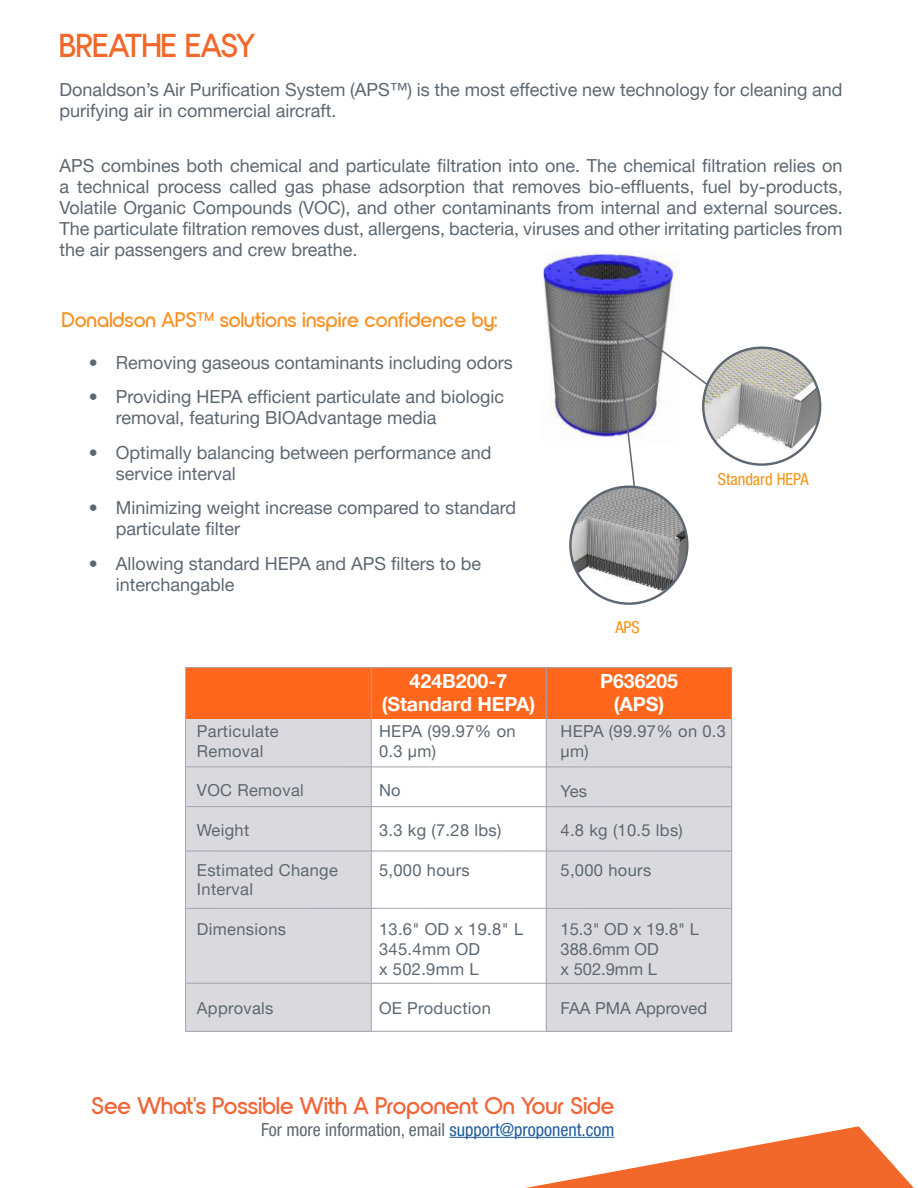
<style>
.page{position:relative;width:918px;height:1188px;background:#fff}
.page>*{position:absolute;margin:0;border:0;box-sizing:border-box;transform-origin:0 0}
.t1{font:600 33px "Nordique Pro";color:#f2672a}
.t2{font:600 24px "Nordique Pro";color:#ed673a}
.t3{font:600 21px "Nordique Pro";color:#f79327}
.t4{font:700 19.5px/23.4px "Helvetica Neue LT Pro";color:#fff;text-align:center}
.t5{font:18px/21px "Helvetica Neue LT Pro";color:#5d6771}
.t6{font:condensed 18px "Helvetica Neue LT Pro";color:#5e6770}
.t7{font:16.5px/19.8px "Helvetica Neue LT Pro";letter-spacing:.02em;color:#5d6771}
.t8{font:16.5px/19.8px "Helvetica Neue LT Pro";color:#5d6771}
.t9{font:condensed 16.5px "Helvetica Neue LT Pro";color:#f39313}
.s1{color:#205d9e}
</style>
<div class="page">
<div style="left:186px;top:719px;width:185px;height:312px;background:#dadade"></div>
<div style="left:186px;top:667px;width:546px;height:52px;background:#ff671d"></div>
<hr style="left:546px;top:667px;width:1px;height:364px;background:#a3a4ae">
<hr style="left:371px;top:668px;width:1px;height:363px;background:#a3a4ae">
<hr style="left:186px;top:767px;width:545px;height:1px;background:#a3a4ae">
<div style="left:546px;top:719px;width:186px;height:312px;background:#dadade"></div>
<hr style="left:186px;top:806px;width:546px;height:1px;background:#a3a4ae">
<hr style="left:187px;top:851px;width:544px;height:1px;background:#a3a4ae">
<hr style="left:186px;top:908px;width:545px;height:1px;background:#a3a4ae">
<hr style="left:186px;top:983px;width:545px;height:1px;background:#a3a4ae">
<img style="left:543px;top:251px;width:137px;height:186px">
<hr style="left:449px;top:1137px;width:165px;height:1px;background:#205d9e">
<svg style="left:525px;top:1126px;width:389px;height:62px"></svg>
<img style="left:570px;top:487px;width:117px;height:117px;border-radius:58px">
<img style="left:703px;top:348px;width:117px;height:117px;border-radius:58px">
<svg style="left:613px;top:313px;width:96px;height:175px"></svg>
<h1 class="t1" style="left:60px;top:31px;width:197px">BREATHE EASY</h1>
<p class="t5" style="left:60px;top:78px;width:785px">Donaldson’s Air Purification System (APS™) is the most effective new technology for cleaning and purifying air in commercial aircraft.</p>
<p class="t5" style="left:60px;top:155px;width:785px;text-align:justify">APS combines both chemical and particulate filtration into one. The chemical filtration relies on a technical process called gas phase adsorption that removes bio-effluents, fuel by-products, Volatile Organic Compounds (VOC), and other contaminants from internal and external sources.<br>The particulate filtration removes dust, allergens, bacteria, viruses and other irritating particles from the air passengers and crew breathe.</p>
<p class="t3" style="left:62px;top:307px;width:437px">Donaldson APS™ solutions inspire confidence by:</p>
<p class="t5" style="left:89px;top:354px;width:426px">• Removing gaseous contaminants including odors</p>
<p class="t5" style="left:116px;top:388px;width:390px;text-indent:-27px">• Providing HEPA efficient particulate and biologic removal, featuring BIOAdvantage media</p>
<p class="t5" style="left:116px;top:444px;width:377px;text-indent:-27px">• Optimally balancing between performance and service interval</p>
<p class="t5" style="left:116px;top:499px;width:402px;text-indent:-27px">• Minimizing weight increase compared to standard particulate filter</p>
<p class="t5" style="left:116px;top:555px;width:367px;text-indent:-27px">• Allowing standard HEPA and APS filters to be interchangable</p>
<p class="t9" style="left:615px;top:621px;width:26px">APS</p>
<p class="t4" style="left:382px;top:671px;width:155px">424B200-7 (Standard HEPA)</p>
<p class="t4" style="left:600px;top:671px;width:80px">P636205 (APS)</p>
<p class="t9" style="left:718px;top:473px;width:93px">Standard HEPA</p>
<p class="t7" style="left:197px;top:723px;width:83px">Particulate<br>Removal</p>
<p class="t7" style="left:197px;top:780px;width:108px">VOC Removal</p>
<p class="t7" style="left:197px;top:820px;width:54px">Weight</p>
<p class="t7" style="left:197px;top:859px;width:142px">Estimated Change<br>Interval</p>
<p class="t7" style="left:197px;top:919px;width:91px">Dimensions</p>
<p class="t7" style="left:197px;top:998px;width:78px">Approvals</p>
<p class="t7" style="left:379px;top:721px;width:138px">HEPA (99.97% on<br>0.3 μm)</p>
<p class="t7" style="left:379px;top:782px;width:23px">No</p>
<p class="t7" style="left:379px;top:820px;width:124px">3.3 kg (7.28 lbs)</p>
<p class="t7" style="left:379px;top:859px;width:92px">5,000 hours</p>
<p class="t7" style="left:379px;top:919px;width:146px">13.6" OD x 19.8" L<br>345.4mm OD<br>x 502.9mm L</p>
<p class="t7" style="left:379px;top:998px;width:113px">OE Production</p>
<p class="t7" style="left:561px;top:721px;width:167px">HEPA (99.97% on 0.3 μm)</p>
<p class="t7" style="left:561px;top:782px;width:28px">Yes</p>
<p class="t7" style="left:561px;top:820px;width:124px">4.8 kg (10.5 lbs)</p>
<p class="t7" style="left:561px;top:860px;width:92px">5,000 hours</p>
<p class="t8" style="left:561px;top:919px;width:140px">15.3" OD x 19.8" L<br>388.6mm OD<br>x 502.9mm L</p>
<p class="t8" style="left:561px;top:998px;width:148px">FAA PMA Approved</p>
<h2 class="t2" style="left:92px;top:1092px;width:524px">See What's Possible With A Proponent On Your Side</h2>
<p class="t6" style="left:261px;top:1122px;width:355px">For more information, email <span class="s1">support@proponent.com</span></p>
</div>
